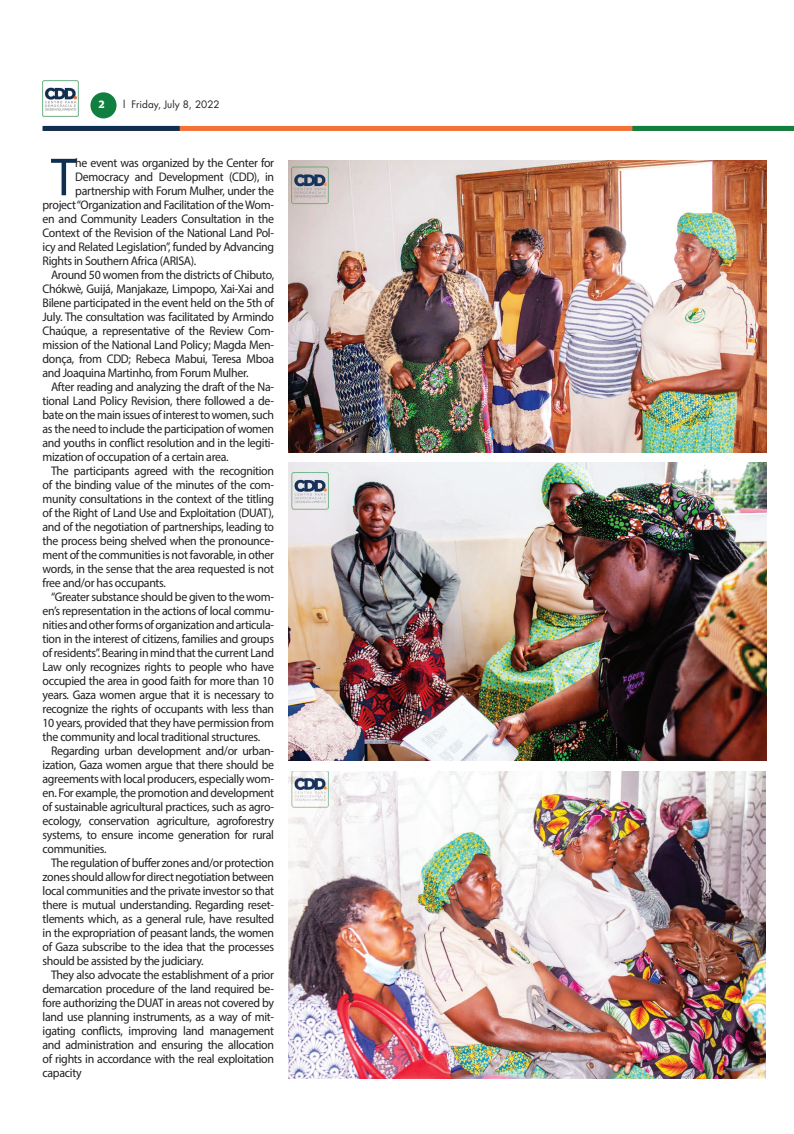
<style>
.page{position:relative;width:794px;height:1134px;background:#fff}
.page>*{position:absolute;margin:0;border:0;box-sizing:border-box;transform-origin:0 0}
.t1{font:54px "Myriad Pro";color:#112f51;scale:.95 1}
.t2{font:12.5px "Myriad Pro";letter-spacing:-.025em;color:#231f20;scale:.95 1}
.t3{font:10px "Futura LT";color:#231f20}
.t4{font:700 10px "Popular";color:#fff}
</style>
<div class="page">
<div style="left:45px;top:126px;width:749px;height:5px;background:#f37138"></div>
<div style="left:632px;top:126px;width:162px;height:5px;background:#107f40"></div>
<div style="left:43px;top:126px;width:137px;height:5px;background:#102e4f"></div>
<div style="left:90px;top:92px;width:27px;height:26px;background:#107f40;border-radius:50%"></div>
<img style="left:43px;top:81px;width:35px;height:35px">
<img style="left:288px;top:161px;width:478px;height:291px">
<img style="left:288px;top:463px;width:478px;height:297px">
<img style="left:288px;top:771px;width:477px;height:307px">
<p class="t4" style="left:99px;top:98px;width:7px">2</p>
<p class="t3" style="left:123px;top:98px;width:98px">l Friday, July 8, 2022</p>
<h1 class="t1" style="left:51px;top:144px;width:28px">T</h1>
<p class="t2" style="left:75px;top:155px;width:211px">he event was organized by the Center for</p>
<p class="t2" style="left:75px;top:169px;width:211px">Democracy and Development (CDD), in</p>
<p class="t2" style="left:75px;top:183px;width:211px">partnership with Forum Mulher, under the</p>
<p class="t2" style="left:43px;top:197px;width:245px">project “Organization and Facilitation of the Wom-</p>
<p class="t2" style="left:43px;top:211px;width:245px">en and Community Leaders Consultation in the</p>
<p class="t2" style="left:43px;top:225px;width:245px">Context of the Revision of the National Land Pol-</p>
<p class="t2" style="left:43px;top:239px;width:245px">icy and Related Legislation”, funded by Advancing</p>
<p class="t2" style="left:43px;top:253px;width:163px">Rights in Southern Africa (ARISA).</p>
<p class="t2" style="left:51px;top:267px;width:236px">Around 50 women from the districts of Chibuto,</p>
<p class="t2" style="left:43px;top:281px;width:245px">Chókwè, Guijá, Manjakaze, Limpopo, Xai-Xai and</p>
<p class="t2" style="left:43px;top:295px;width:245px">Bilene participated in the event held on the 5th of</p>
<p class="t2" style="left:43px;top:309px;width:245px">July. The consultation was facilitated by Armindo</p>
<p class="t2" style="left:43px;top:323px;width:245px">Chaúque, a representative of the Review Com-</p>
<p class="t2" style="left:43px;top:337px;width:245px">mission of the National Land Policy; Magda Men-</p>
<p class="t2" style="left:43px;top:351px;width:245px">donça, from CDD; Rebeca Mabui, Teresa Mboa</p>
<p class="t2" style="left:43px;top:365px;width:218px">and Joaquina Martinho, from Forum Mulher.</p>
<p class="t2" style="left:51px;top:379px;width:236px">After reading and analyzing the draft of the Na-</p>
<p class="t2" style="left:43px;top:393px;width:245px">tional Land Policy Revision, there followed a de-</p>
<p class="t2" style="left:43px;top:407px;width:245px">bate on the main issues of interest to women, such</p>
<p class="t2" style="left:43px;top:421px;width:245px">as the need to include the participation of women</p>
<p class="t2" style="left:43px;top:435px;width:245px">and youths in conflict resolution and in the legiti-</p>
<p class="t2" style="left:43px;top:449px;width:197px">mization of occupation of a certain area.</p>
<p class="t2" style="left:51px;top:463px;width:236px">The participants agreed with the recognition</p>
<p class="t2" style="left:43px;top:477px;width:245px">of the binding value of the minutes of the com-</p>
<p class="t2" style="left:43px;top:491px;width:245px">munity consultations in the context of the titling</p>
<p class="t2" style="left:43px;top:505px;width:245px">of the Right of Land Use and Exploitation (DUAT),</p>
<p class="t2" style="left:43px;top:519px;width:245px">and of the negotiation of partnerships, leading to</p>
<p class="t2" style="left:43px;top:533px;width:245px">the process being shelved when the pronounce-</p>
<p class="t2" style="left:43px;top:547px;width:245px">ment of the communities is not favorable, in other</p>
<p class="t2" style="left:43px;top:561px;width:245px">words, in the sense that the area requested is not</p>
<p class="t2" style="left:43px;top:575px;width:131px">free and/or has occupants.</p>
<p class="t2" style="left:51px;top:589px;width:236px">“Greater substance should be given to the wom-</p>
<p class="t2" style="left:43px;top:603px;width:245px">en’s representation in the actions of local commu-</p>
<p class="t2" style="left:43px;top:617px;width:245px">nities and other forms of organization and articula-</p>
<p class="t2" style="left:43px;top:631px;width:245px">tion in the interest of citizens, families and groups</p>
<p class="t2" style="left:43px;top:645px;width:245px">of residents”. Bearing in mind that the current Land</p>
<p class="t2" style="left:43px;top:659px;width:245px">Law only recognizes rights to people who have</p>
<p class="t2" style="left:43px;top:673px;width:245px">occupied the area in good faith for more than 10</p>
<p class="t2" style="left:43px;top:687px;width:245px">years. Gaza women argue that it is necessary to</p>
<p class="t2" style="left:43px;top:701px;width:245px">recognize the rights of occupants with less than</p>
<p class="t2" style="left:43px;top:715px;width:245px">10 years, provided that they have permission from</p>
<p class="t2" style="left:43px;top:729px;width:231px">the community and local traditional structures.</p>
<p class="t2" style="left:51px;top:743px;width:236px">Regarding urban development and/or urban-</p>
<p class="t2" style="left:43px;top:757px;width:245px">ization, Gaza women argue that there should be</p>
<p class="t2" style="left:43px;top:771px;width:245px">agreements with local producers, especially wom-</p>
<p class="t2" style="left:43px;top:785px;width:245px">en. For example, the promotion and development</p>
<p class="t2" style="left:43px;top:799px;width:245px">of sustainable agricultural practices, such as agro-</p>
<p class="t2" style="left:43px;top:813px;width:245px">ecology, conservation agriculture, agroforestry</p>
<p class="t2" style="left:43px;top:827px;width:245px">systems, to ensure income generation for rural</p>
<p class="t2" style="left:43px;top:841px;width:69px">communities.</p>
<p class="t2" style="left:51px;top:855px;width:236px">The regulation of buffer zones and/or protection</p>
<p class="t2" style="left:43px;top:869px;width:245px">zones should allow for direct negotiation between</p>
<p class="t2" style="left:43px;top:883px;width:245px">local communities and the private investor so that</p>
<p class="t2" style="left:43px;top:897px;width:245px">there is mutual understanding. Regarding reset-</p>
<p class="t2" style="left:43px;top:911px;width:245px">tlements which, as a general rule, have resulted</p>
<p class="t2" style="left:43px;top:925px;width:245px">in the expropriation of peasant lands, the women</p>
<p class="t2" style="left:43px;top:939px;width:245px">of Gaza subscribe to the idea that the processes</p>
<p class="t2" style="left:43px;top:953px;width:171px">should be assisted by the judiciary.</p>
<p class="t2" style="left:51px;top:967px;width:236px">They also advocate the establishment of a prior</p>
<p class="t2" style="left:43px;top:981px;width:245px">demarcation procedure of the land required be-</p>
<p class="t2" style="left:43px;top:995px;width:245px">fore authorizing the DUAT in areas not covered by</p>
<p class="t2" style="left:43px;top:1009px;width:245px">land use planning instruments, as a way of mit-</p>
<p class="t2" style="left:43px;top:1023px;width:245px">igating conflicts, improving land management</p>
<p class="t2" style="left:43px;top:1037px;width:245px">and administration and ensuring the allocation</p>
<p class="t2" style="left:43px;top:1051px;width:245px">of rights in accordance with the real exploitation</p>
<p class="t2" style="left:43px;top:1065px;width:43px">capacity</p>
</div>
